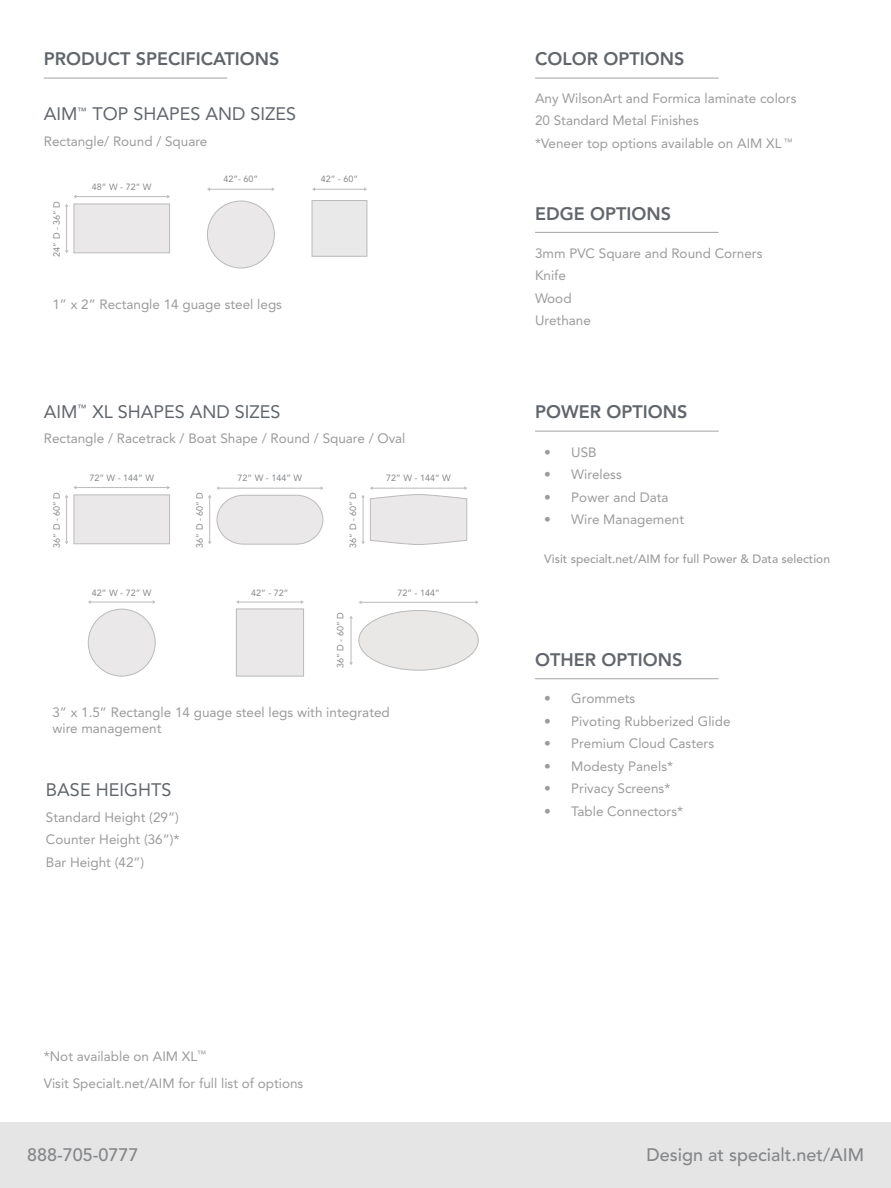
<style>
.page{position:relative;width:891px;height:1188px;background:#fff}
.page>*{position:absolute;margin:0;border:0;box-sizing:border-box;transform-origin:0 0}
.t1{font:800 18px "Avenir LT Std";color:#61666c}
.t2{font:18px "Avenir LT Std";color:#61666c}
.t3{font:500 18px "Avenir LT Std";color:#848689}
.t4{font:13.5px/16.2px "Avenir LT Std";color:#9c9b9b}
.t5{font:500 12px "Avenir LT Std";color:#9c9b9b}
.t6{font:9px "Avenir LT Std";color:#848689}
.t7{font:9px "Avenir LT Std";color:#61666c}
.t8{font:9px "Avenir LT Std";color:#9c9b9b}
</style>
<div class="page">
<div style="left:0;top:1123px;width:891px;height:65px;background:#e5e5e5"></div>
<hr style="left:44px;top:78px;width:183px;height:1px;background:#a4a3a3">
<hr style="left:535px;top:78px;width:184px;height:1px;background:#a4a3a3">
<hr style="left:535px;top:232px;width:184px;height:1px;background:#a4a3a3">
<hr style="left:535px;top:431px;width:184px;height:1px;background:#a4a3a3">
<hr style="left:535px;top:678px;width:184px;height:1px;background:#a4a3a3">
<div style="left:74px;top:495px;width:96px;height:49px;background:#eae8e8;border:1px solid #bbbbbd"></div>
<hr style="left:76px;top:487px;width:91px;height:1px;background:#bbbbbd">
<hr style="left:66px;top:498px;width:1px;height:43px;background:#bbbbbd">
<hr style="left:351px;top:618px;width:1px;height:44px;background:#bbbbbd">
<hr style="left:362px;top:602px;width:114px;height:1px;background:#bbbbbd">
<svg style="left:208px;top:486px;width:116px;height:59px"></svg>
<svg style="left:361px;top:486px;width:106px;height:59px"></svg>
<hr style="left:91px;top:602px;width:62px;height:1px;background:#bbbbbd">
<div style="left:88px;top:609px;width:67px;height:67px;background:#eae8e8;border-radius:50%"></div>
<div style="left:88px;top:609px;width:68px;height:67px;border:1px solid #b8bbbb;border-radius:50%"></div>
<hr style="left:239px;top:602px;width:62px;height:1px;background:#bbbbbd">
<div style="left:236px;top:609px;width:68px;height:67px;background:#eae8e8;border:1px solid #b9babb"></div>
<div style="left:74px;top:204px;width:96px;height:49px;background:#eae8e8;border:1px solid #bbbbbd"></div>
<hr style="left:76px;top:196px;width:91px;height:1px;background:#bbbbbd">
<hr style="left:66px;top:207px;width:1px;height:43px;background:#bbbbbd">
<hr style="left:210px;top:189px;width:62px;height:1px;background:#bbbbbd">
<div style="left:207px;top:201px;width:67px;height:67px;background:#eae8e8;border-radius:50%"></div>
<div style="left:207px;top:201px;width:68px;height:67px;border:1px solid #b8bbbb;border-radius:50%"></div>
<hr style="left:315px;top:189px;width:49px;height:1px;background:#bbbbbd">
<div style="left:312px;top:200px;width:55px;height:57px;background:#e9e9e9;border:1px solid #b9babb"></div>
<div style="left:359px;top:610px;width:119px;height:60px;background:#e9e8e7;border-radius:50%"></div>
<div style="left:359px;top:610px;width:120px;height:61px;border:1px solid #b9babb;border-radius:50%"></div>
<p class="t1" style="left:44px;top:48px;width:237px">PRODUCT SPECIFICATIONS</p>
<p class="t7" style="left:77px;top:105px;width:10px">™</p>
<p class="t2" style="left:44px;top:104px;width:254px">AIM TOP SHAPES AND SIZES</p>
<p class="t4" style="left:44px;top:133px;width:165px">Rectangle/ Round / Square</p>
<p class="t6" style="left:52px;top:257px;width:57px;rotate:-90deg">24” D - 36” D</p>
<p class="t6" style="left:92px;top:182px;width:61px">48” W - 72” W</p>
<p class="t6" style="left:223px;top:174px;width:36px">42”- 60”</p>
<p class="t6" style="left:321px;top:174px;width:39px">42” - 60”</p>
<p class="t4" style="left:52px;top:296px;width:231px">1” x 2” Rectangle 14 guage steel legs</p>
<p class="t7" style="left:77px;top:403px;width:10px">™</p>
<p class="t2" style="left:44px;top:402px;width:238px">AIM XL SHAPES AND SIZES</p>
<p class="t4" style="left:44px;top:431px;width:363px">Rectangle / Racetrack / Boat Shape / Round / Square / Oval</p>
<p class="t6" style="left:52px;top:548px;width:57px;rotate:-90deg">36” D - 60” D</p>
<p class="t6" style="left:89px;top:472px;width:66px">72” W - 144” W</p>
<p class="t6" style="left:238px;top:473px;width:66px">72” W - 144” W</p>
<p class="t6" style="left:386px;top:473px;width:66px">72” W - 144” W</p>
<p class="t6" style="left:195px;top:548px;width:57px;rotate:-90deg">36” D - 60” D</p>
<p class="t6" style="left:348px;top:548px;width:57px;rotate:-90deg">36” D - 60” D</p>
<p class="t6" style="left:92px;top:588px;width:61px">42” W - 72” W</p>
<p class="t6" style="left:251px;top:588px;width:39px">42” - 72”</p>
<p class="t6" style="left:397px;top:588px;width:44px">72” - 144”</p>
<p class="t6" style="left:335px;top:668px;width:57px;rotate:-90deg">36” D - 60” D</p>
<p class="t4" style="left:52px;top:704px;width:339px">3” x 1.5” Rectangle 14 guage steel legs with integrated wire management</p>
<p class="t2" style="left:46px;top:780px;width:127px">BASE HEIGHTS</p>
<p class="t4" style="left:46px;top:809px;width:134px">Standard Height (29”)</p>
<p class="t4" style="left:46px;top:832px;width:135px">Counter Height (36”)*</p>
<p class="t4" style="left:46px;top:854px;width:100px">Bar Height (42”)</p>
<p class="t4" style="left:44px;top:1048px;width:155px">*Not available on AIM XL</p>
<p class="t8" style="left:197px;top:1049px;width:10px">™</p>
<p class="t4" style="left:44px;top:1075px;width:261px">Visit Specialt.net/AIM for full list of options</p>
<p class="t1" style="left:535px;top:48px;width:151px">COLOR OPTIONS</p>
<p class="t4" style="left:535px;top:90px;width:263px">Any WilsonArt and Formica laminate colors</p>
<p class="t4" style="left:535px;top:113px;width:165px">20 Standard Metal Finishes</p>
<p class="t4" style="left:535px;top:135px;width:248px">*Veneer top options available on AIM XL</p>
<p class="t8" style="left:784px;top:137px;width:10px">™</p>
<p class="t1" style="left:535px;top:203px;width:137px">EDGE OPTIONS</p>
<p class="t4" style="left:535px;top:245px;width:229px">3mm PVC Square and Round Corners</p>
<p class="t4" style="left:535px;top:268px;width:33px">Knife</p>
<p class="t4" style="left:535px;top:290px;width:38px">Wood</p>
<p class="t4" style="left:535px;top:313px;width:57px">Urethane</p>
<p class="t1" style="left:535px;top:401px;width:154px">POWER OPTIONS</p>
<p class="t4" style="left:544px;top:444px;width:54px">• USB</p>
<p class="t4" style="left:544px;top:467px;width:79px">• Wireless</p>
<p class="t4" style="left:544px;top:489px;width:126px">• Power and Data</p>
<p class="t4" style="left:544px;top:512px;width:141px">• Wire Management</p>
<p class="t5" style="left:544px;top:552px;width:287px">Visit specialt.net/AIM for full Power &amp; Data selection</p>
<p class="t1" style="left:535px;top:649px;width:149px">OTHER OPTIONS</p>
<p class="t4" style="left:544px;top:691px;width:93px">• Grommets</p>
<p class="t4" style="left:544px;top:713px;width:188px">• Pivoting Rubberized Glide</p>
<p class="t4" style="left:544px;top:736px;width:171px">• Premium Cloud Casters</p>
<p class="t4" style="left:544px;top:758px;width:130px">• Modesty Panels*</p>
<p class="t4" style="left:544px;top:781px;width:128px">• Privacy Screens*</p>
<p class="t4" style="left:544px;top:803px;width:140px">• Table Connectors*</p>
<p class="t3" style="left:27px;top:1144px;width:113px">888-705-0777</p>
<p class="t3" style="left:646px;top:1144px;width:219px">Design at specialt.net/AIM</p>
</div>
